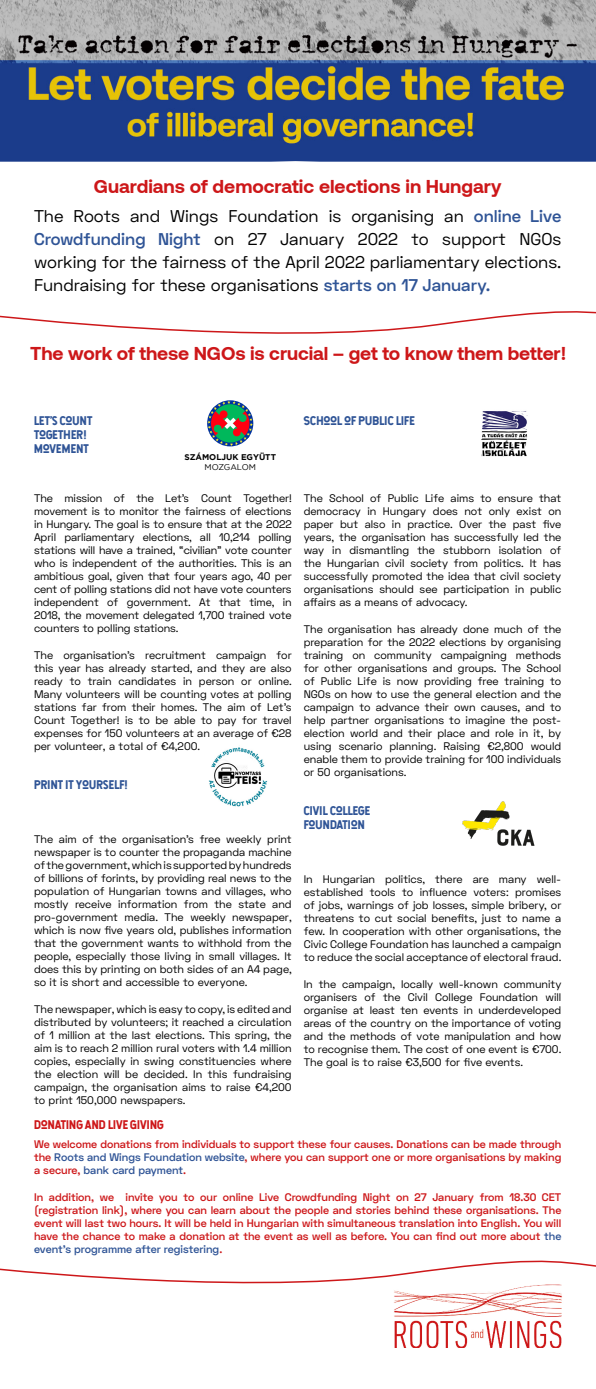
<style>
.page{position:relative;width:596px;height:1389px;background:#fff}
.page>*{position:absolute;margin:0;border:0;box-sizing:border-box;transform-origin:0 0}
.t1{font:700 19px "Aeonik";letter-spacing:-.005em;color:#cd1719}
.t2{font:17px/23px "Space Grotesk";color:#000;text-align:justify}
.t3{font:12px/14px "Hansief";color:#2f5496}
.t4{font:12px "Hansief";color:#cd1719}
.t5{font:11px/13px "Space Grotesk";color:#000;text-align:justify}
.t6{font:600 11px/13px "Space Grotesk";color:#cd1719;text-align:justify}
.t7{font:700 8.3px "Gotham";color:#000}
.t8{font:8.3px "Gotham";color:#000}
.s1{font-weight:600;color:#2f5496}
.s2{color:#2f5496}
</style>
<div class="page">
<svg style="left:0;top:311px;width:595px;height:23px"></svg>
<svg style="left:0;top:1260px;width:595px;height:24px"></svg>
<img style="left:391px;top:1283px;width:172px;height:65px">
<img style="left:462px;top:801px;width:73px;height:45px">
<img style="left:481px;top:411px;width:47px;height:46px">
<img style="left:208px;top:747px;width:60px;height:60px">
<svg style="left:207px;top:400px;width:47px;height:47px"></svg>
<img style="left:0;top:0;width:595px;height:162px">
<h1 class="t1" style="left:94px;top:176px;width:409px">Guardians of democratic elections in Hungary</h1>
<p class="t2" style="left:34px;top:205px;width:528px">The Roots and Wings Foundation is organising an <span class="s1">online Live Crowdfunding Night</span> on 27 January 2022 to support NGOs working for the fairness of the April 2022 parliamentary elections.<br>Fundraising for these organisations <span class="s1">starts on 17 January.</span></p>
<h1 class="t1" style="left:30px;top:342px;width:537px">The work of these NGOs is crucial – get to know them better!</h1>
<p class="t3" style="left:34px;top:413px;width:60px">LET’S COUNT<br>TOGETHER!<br>MOVEMENT</p>
<p class="t7" style="left:184px;top:452px;width:93px">SZÁMOLJUK EGYÜTT</p>
<p class="t8" style="left:204px;top:462px;width:53px">MOZGALOM</p>
<p class="t5" style="left:34px;top:492px;width:259px">The mission of the Let’s Count Together! movement is to monitor the fairness of elections in Hungary. The goal is to ensure that at the 2022<br>April parliamentary elections, all 10,214 polling stations will have a trained, “civilian” vote counter who is independent of the authorities. This is an ambitious goal, given that four years ago, 40 per cent of polling stations did not have vote counters independent of government. At that time, in 2018, the movement delegated 1,700 trained vote counters to polling stations.</p>
<p class="t5" style="left:34px;top:649px;width:259px">The organisation’s recruitment campaign for this year has already started, and they are also ready to train candidates in person or online.<br>Many volunteers will be counting votes at polling stations far from their homes. The aim of Let’s Count Together! is to be able to pay for travel expenses for 150 volunteers at an average of €28 per volunteer, a total of €4,200.</p>
<p class="t3" style="left:34px;top:777px;width:95px">PRINT IT YOURSELF!</p>
<p class="t5" style="left:34px;top:833px;width:259px">The aim of the organisation’s free weekly print newspaper is to counter the propaganda machine of the government, which is supported by hundreds of billions of forints, by providing real news to the population of Hungarian towns and villages, who mostly receive information from the state and pro-government media. The weekly newspaper, which is now five years old, publishes information that the government wants to withhold from the people, especially those living in small villages. It does this by printing on both sides of an A4 page, so it is short and accessible to everyone.</p>
<p class="t5" style="left:34px;top:1003px;width:259px">The newspaper, which is easy to copy, is edited and distributed by volunteers; it reached a circulation of 1 million at the last elections. This spring, the aim is to reach 2 million rural voters with 1.4 million copies, especially in swing constituencies where the election will be decided. In this fundraising campaign, the organisation aims to raise €4,200 to print 150,000 newspapers.</p>
<p class="t3" style="left:303px;top:413px;width:112px">SCHOOL OF PUBLIC LIFE</p>
<p class="t5" style="left:303px;top:492px;width:259px">The School of Public Life aims to ensure that democracy in Hungary does not only exist on paper but also in practice. Over the past five years, the organisation has successfully led the way in dismantling the stubborn isolation of the Hungarian civil society from politics. It has successfully promoted the idea that civil society organisations should see participation in public affairs as a means of advocacy.</p>
<p class="t5" style="left:303px;top:623px;width:259px">The organisation has already done much of the preparation for the 2022 elections by organising training on community campaigning methods for other organisations and groups. The School of Public Life is now providing free training to NGOs on how to use the general election and the campaign to advance their own causes, and to help partner organisations to imagine the post&shy;election world and their place and role in it, by using scenario planning. Raising €2,800 would enable them to provide training for 100 individuals or 50 organisations.</p>
<p class="t3" style="left:303px;top:803px;width:68px">CIVIL COLLEGE<br>FOUNDATION</p>
<p class="t5" style="left:303px;top:873px;width:259px">In Hungarian politics, there are many well&shy;established tools to influence voters: promises of jobs, warnings of job losses, simple bribery, or threatens to cut social benefits, just to name a few. In cooperation with other organisations, the Civic College Foundation has launched a campaign to reduce the social acceptance of electoral fraud.</p>
<p class="t5" style="left:303px;top:978px;width:259px">In the campaign, locally well-known community organisers of the Civil College Foundation will organise at least ten events in underdeveloped areas of the country on the importance of voting and the methods of vote manipulation and how to recognise them. The cost of one event is €700.<br>The goal is to raise €3,500 for five events.</p>
<p class="t4" style="left:34px;top:1117px;width:131px">DONATING AND LIVE GIVING</p>
<p class="t6" style="left:34px;top:1138px;width:528px">We welcome donations from individuals to support these four causes. Donations can be made through the <span class="s2">Roots and Wings Foundation website</span>, where you can support one or more organisations by making a secure, <span class="s2">bank card payment</span>.</p>
<p class="t6" style="left:34px;top:1191px;width:528px">In addition, we invite you to our online Live Crowdfunding Night on 27 January from 18.30 CET (registration link), where you can learn about the people and stories behind these organisations. The event will last two hours. It will be held in Hungarian with simultaneous translation into English. You will have the chance to make a donation at the event as well as before. You can find out more about <span class="s2">the event’s programme after registering</span>.</p>
</div>
